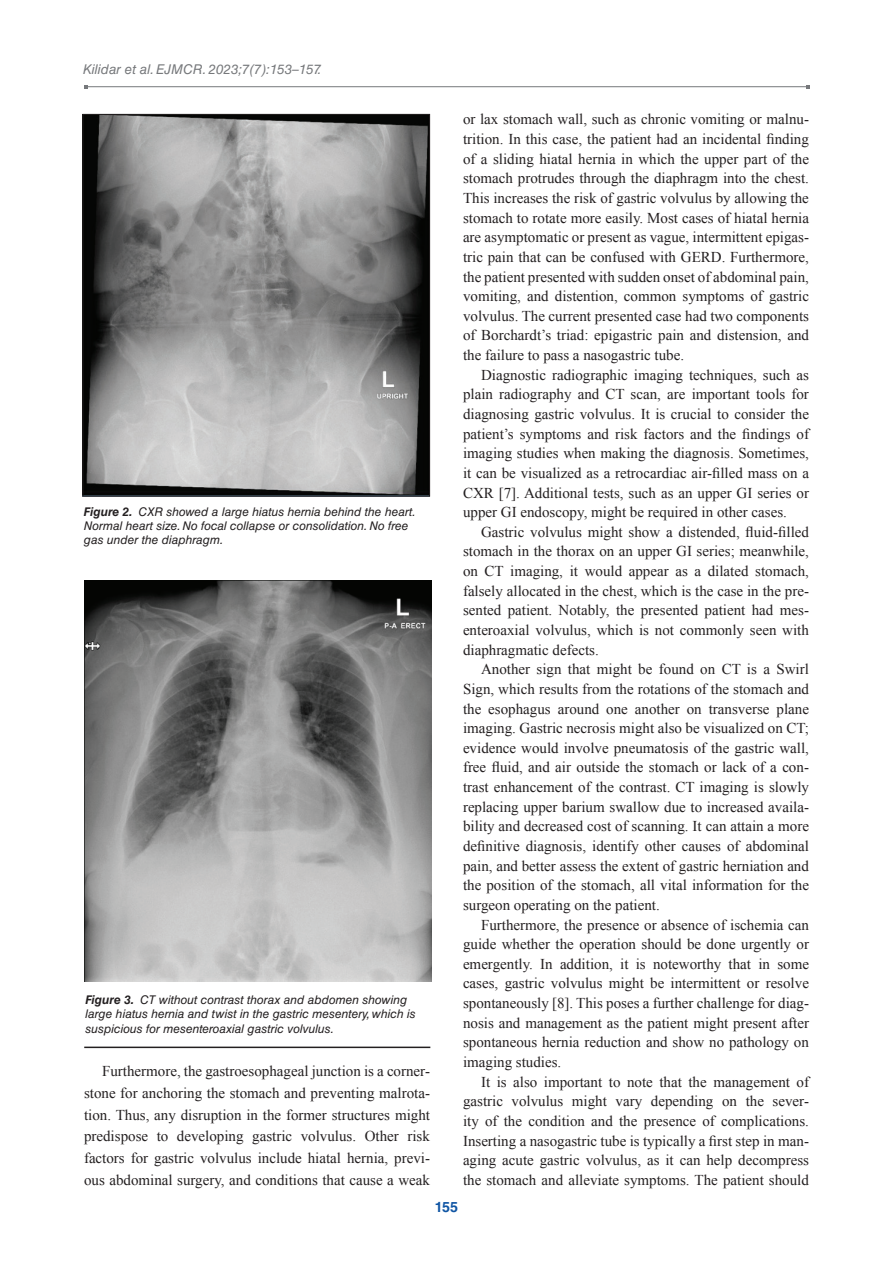
<style>
.page{position:relative;width:893px;height:1263px;background:#fff}
.page>*{position:absolute;margin:0;border:0;box-sizing:border-box;transform-origin:0 0}
.t1{font:15px/19.6px "Times New Roman";color:#231f20;text-align:justify}
.t2{font:700 14.25px "Helvetica LT Std";color:#1055a4}
.t3{font:italic 13.5px "Helvetica LT Std";color:#76787b}
.t4{font:italic 12px/14.4px "Helvetica LT Std";color:#231f20}
.s1{font-weight:700}
</style>
<div class="page">
<hr style="left:86px;top:86px;width:721px;height:1px;background:#76787b">
<img style="left:84px;top:581px;width:348px;height:400px">
<img style="left:84px;top:116px;width:344px;height:378px">
<div style="left:82px;top:114px;width:348px;height:382px;border:1px solid #231f20"></div>
<hr style="left:84px;top:1046px;width:346px;height:2px;background:#231f20">
<p class="t3" style="left:83px;top:61px;width:240px">Kilidar et al. EJMCR. 2023;7(7):153–157.</p>
<p class="t4" style="left:84px;top:504px;width:333px"><span class="s1">Figure 2.</span> CXR showed a large hiatus hernia behind the heart.<br>Normal heart size. No focal collapse or consolidation. No free gas under the diaphragm.</p>
<p class="t4" style="left:86px;top:992px;width:332px"><span class="s1">Figure 3.</span> CT without contrast thorax and abdomen showing large hiatus hernia and twist in the gastric mesentery, which is suspicious for mesenteroaxial gastric volvulus.</p>
<p class="t1" style="left:84px;top:1060px;width:347px;line-height:21.8px;text-indent:18px">Furthermore, the gastroesophageal junction is a corner&shy;stone for anchoring the stomach and preventing malrota&shy;tion. Thus, any disruption in the former structures might predispose to developing gastric volvulus. Other risk factors for gastric volvulus include hiatal hernia, previ&shy;ous abdominal surgery, and conditions that cause a weak</p>
<p class="t1" style="left:463px;top:109px;width:347px">or lax stomach wall, such as chronic vomiting or malnu&shy;trition. In this case, the patient had an incidental finding of a sliding hiatal hernia in which the upper part of the stomach protrudes through the diaphragm into the chest.<br>This increases the risk of gastric volvulus by allowing the stomach to rotate more easily. Most cases of hiatal hernia are asymptomatic or present as vague, intermittent epigas&shy;tric pain that can be confused with GERD. Furthermore, the patient presented with sudden onset of abdominal pain, vomiting, and distention, common symptoms of gastric volvulus. The current presented case had two components of Borchardt’s triad: epigastric pain and distension, and the failure to pass a nasogastric tube.</p>
<p class="t1" style="left:463px;top:365px;width:347px;text-indent:18px">Diagnostic radiographic imaging techniques, such as plain radiography and CT scan, are important tools for diagnosing gastric volvulus. It is crucial to consider the patient’s symptoms and risk factors and the findings of imaging studies when making the diagnosis. Sometimes, it can be visualized as a retrocardiac air-filled mass on a CXR [7]. Additional tests, such as an upper GI series or upper GI endoscopy, might be required in other cases.</p>
<p class="t1" style="left:463px;top:522px;width:347px;text-indent:18px">Gastric volvulus might show a distended, fluid-filled stomach in the thorax on an upper GI series; meanwhile, on CT imaging, it would appear as a dilated stomach, falsely allocated in the chest, which is the case in the pre&shy;sented patient. Notably, the presented patient had mes&shy;enteroaxial volvulus, which is not commonly seen with diaphragmatic defects.</p>
<p class="t1" style="left:463px;top:659px;width:347px;text-indent:18px">Another sign that might be found on CT is a Swirl Sign, which results from the rotations of the stomach and the esophagus around one another on transverse plane imaging. Gastric necrosis might also be visualized on CT; evidence would involve pneumatosis of the gastric wall, free fluid, and air outside the stomach or lack of a con&shy;trast enhancement of the contrast. CT imaging is slowly replacing upper barium swallow due to increased availa&shy;bility and decreased cost of scanning. It can attain a more definitive diagnosis, identify other causes of abdominal pain, and better assess the extent of gastric herniation and the position of the stomach, all vital information for the surgeon operating on the patient.</p>
<p class="t1" style="left:463px;top:914px;width:347px;text-indent:18px">Furthermore, the presence or absence of ischemia can guide whether the operation should be done urgently or emergently. In addition, it is noteworthy that in some cases, gastric volvulus might be intermittent or resolve spontaneously [8]. This poses a further challenge for diag&shy;nosis and management as the patient might present after spontaneous hernia reduction and show no pathology on imaging studies.</p>
<p class="t1" style="left:463px;top:1071px;width:347px;text-indent:18px">It is also important to note that the management of gastric volvulus might vary depending on the sever&shy;ity of the condition and the presence of complications.<br>Inserting a nasogastric tube is typically a first step in man&shy;aging acute gastric volvulus, as it can help decompress the stomach and alleviate symptoms. The patient should</p>
<p class="t2" style="left:435px;top:1198px;width:25px">155</p>
</div>
